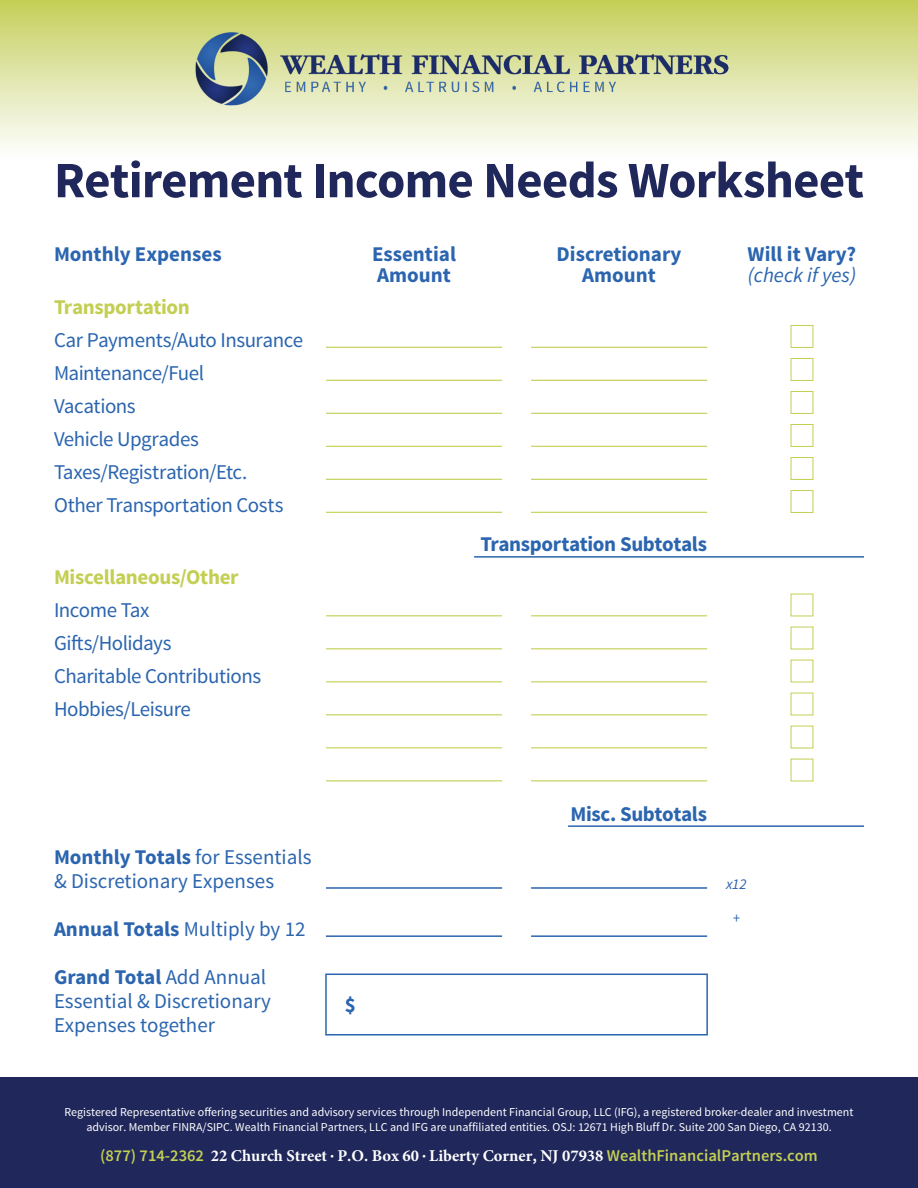
<style>
.page{position:relative;width:918px;height:1188px;background:#fff}
.page>*{position:absolute;margin:0;border:0;box-sizing:border-box;transform-origin:0 0}
.t1{font:700 51px "Source Sans Pro";letter-spacing:-.015em;color:#20275b}
.t2{font:21px "Source Sans Pro";letter-spacing:-.02em;color:#2b65af}
.t3{font:21px/24px "Source Sans Pro";color:#2b65af}
.t4{font:700 21px/21px "Source Sans Pro";color:#2b65af}
.t5{font:700 21px "Source Sans Pro";letter-spacing:-.02em;color:#2b65af}
.t6{font:700 21px "Source Sans Pro";letter-spacing:-.015em;color:#c3cf53}
.t7{font:italic 21px/21px "Source Sans Pro";color:#2b65af}
.t8{font:700 16.5px "Minion Pro";color:#fff}
.t9{font:italic 15px "Source Sans Pro";color:#2b65af}
.t10{font:12px/15px "Source Sans Pro";color:#fff;text-align:center}
.s1{font-weight:700}
.s2{font-weight:400}
.s3{font-weight:700;font-style:normal}
.s4{font-family:"Source Sans Pro";font-weight:600;color:#c3cf53}
.s5{font-family:"Source Sans Pro";font-weight:600;font-size:10.5px}
.s6{font-family:"Source Sans Pro";font-weight:600}
</style>
<div class="page">
<div style="left:0;top:1078px;width:918px;height:110px;background:#20275b"></div>
<div style="left:0;top:0;width:918px;height:162px;background:linear-gradient(to bottom,#c5cf5a,#fff)"></div>
<img style="left:195px;top:33px;width:73px;height:72px">
<img style="left:281px;top:52px;width:459px;height:42px">
<hr style="left:326px;top:512px;width:176px;height:1px;background:#c3cf53">
<hr style="left:326px;top:780px;width:176px;height:1px;background:#c3cf53">
<hr style="left:326px;top:887px;width:176px;height:2px;background:#2b65af">
<hr style="left:326px;top:935px;width:176px;height:2px;background:#2b65af">
<hr style="left:531px;top:512px;width:176px;height:1px;background:#c3cf53">
<hr style="left:531px;top:780px;width:176px;height:1px;background:#c3cf53">
<hr style="left:531px;top:887px;width:176px;height:2px;background:#2b65af">
<hr style="left:531px;top:935px;width:176px;height:2px;background:#2b65af">
<hr style="left:326px;top:413px;width:176px;height:1px;background:#c3cf53">
<hr style="left:326px;top:681px;width:176px;height:1px;background:#c3cf53">
<hr style="left:531px;top:413px;width:176px;height:1px;background:#c3cf53">
<hr style="left:531px;top:681px;width:176px;height:1px;background:#c3cf53">
<hr style="left:474px;top:556px;width:390px;height:2px;background:#2b65af">
<hr style="left:568px;top:825px;width:296px;height:2px;background:#2b65af">
<hr style="left:326px;top:347px;width:176px;height:1px;background:#c3cf53">
<hr style="left:326px;top:615px;width:176px;height:1px;background:#c3cf53">
<hr style="left:531px;top:347px;width:176px;height:1px;background:#c3cf53">
<hr style="left:531px;top:615px;width:176px;height:1px;background:#c3cf53">
<hr style="left:326px;top:446px;width:176px;height:1px;background:#c3cf53">
<hr style="left:326px;top:714px;width:176px;height:1px;background:#c3cf53">
<hr style="left:531px;top:446px;width:176px;height:1px;background:#c3cf53">
<hr style="left:531px;top:714px;width:176px;height:1px;background:#c3cf53">
<hr style="left:326px;top:380px;width:176px;height:1px;background:#c3cf53">
<hr style="left:326px;top:648px;width:176px;height:1px;background:#c3cf53">
<hr style="left:531px;top:380px;width:176px;height:1px;background:#c3cf53">
<hr style="left:531px;top:648px;width:176px;height:1px;background:#c3cf53">
<hr style="left:326px;top:479px;width:176px;height:1px;background:#c3cf53">
<hr style="left:326px;top:747px;width:176px;height:1px;background:#c3cf53">
<hr style="left:531px;top:479px;width:176px;height:1px;background:#c3cf53">
<hr style="left:531px;top:747px;width:176px;height:1px;background:#c3cf53">
<div style="left:791px;top:424px;width:22px;height:23px;border:1px solid #c3cf53"></div>
<div style="left:791px;top:358px;width:22px;height:23px;border:1px solid #c3cf53"></div>
<div style="left:791px;top:490px;width:22px;height:23px;border:1px solid #c3cf53"></div>
<div style="left:791px;top:325px;width:22px;height:23px;border:1px solid #c3cf53"></div>
<div style="left:791px;top:457px;width:22px;height:23px;border:1px solid #c3cf53"></div>
<div style="left:791px;top:391px;width:22px;height:23px;border:1px solid #c3cf53"></div>
<div style="left:325px;top:974px;width:383px;height:62px;border:2px solid #2b65af"></div>
<p class="t1" style="left:54px;top:148px;width:812px">Retirement Income Needs Worksheet</p>
<p class="t4" style="left:54px;top:245px;width:169px">Monthly Expenses</p>
<p class="t6" style="left:54px;top:294px;width:137px">Transportation</p>
<p class="t2" style="left:54px;top:327px;width:251px">Car Payments/Auto Insurance</p>
<p class="t2" style="left:54px;top:360px;width:152px">Maintenance/Fuel</p>
<p class="t2" style="left:54px;top:393px;width:83px">Vacations</p>
<p class="t2" style="left:54px;top:426px;width:147px">Vehicle Upgrades</p>
<p class="t2" style="left:54px;top:459px;width:195px">Taxes/Registration/Etc.</p>
<p class="t2" style="left:54px;top:492px;width:231px">Other Transportation Costs</p>
<p class="t6" style="left:54px;top:564px;width:186px">Miscellaneous/Other</p>
<p class="t2" style="left:54px;top:597px;width:97px">Income Tax</p>
<p class="t2" style="left:54px;top:630px;width:119px">Gifts/Holidays</p>
<p class="t2" style="left:54px;top:663px;width:209px">Charitable Contributions</p>
<p class="t2" style="left:54px;top:696px;width:139px">Hobbies/Leisure</p>
<p class="t3" style="left:54px;top:845px;width:259px"><span class="s1">Monthly Totals</span> for Essentials &amp; Discretionary Expenses</p>
<p class="t4" style="left:54px;top:919px;width:253px">Annual Totals <span class="s2">Multiply by 12</span></p>
<p class="t3" style="left:54px;top:965px;width:219px"><span class="s1">Grand Total</span> Add Annual<br>Essential &amp; Discretionary<br>Expenses together</p>
<p class="t4" style="left:372px;top:245px;width:86px">Essential<br>Amount</p>
<p class="t4" style="left:557px;top:245px;width:126px;text-align:center">Discretionary<br>Amount</p>
<p class="t7" style="left:748px;top:244px;width:110px"><span class="s3">Will it Vary? </span>(check if yes)</p>
<p class="t5" style="left:480px;top:531px;width:228px">Transportation Subtotals</p>
<p class="t4" style="left:345px;top:995px;width:13px">$</p>
<p class="t5" style="left:570px;top:801px;width:138px">Misc. Subtotals</p>
<p class="t9" style="left:726px;top:875px;width:22px">x12</p>
<p class="t9" style="left:733px;top:909px;width:9px">+</p>
<p class="t10" style="left:64px;top:1105px;width:791px">Registered Representative offering securities and advisory services through Independent Financial Group, LLC (IFG), a registered broker-dealer and investment advisor. Member FINRA/SIPC. Wealth Financial Partners, LLC and IFG are unaffiliated entities. OSJ: 12671 High Bluff Dr. Suite 200 San Diego, CA 92130.</p>
<p class="t8" style="left:100px;top:1144px;width:719px"><span class="s4">(877) 714-2362</span> 22 Church Street <span class="s5">•</span> P.O. Box 60 <span class="s5">•</span> Liberty Corner<span class="s6">,</span> NJ 07938 <span class="s4">WealthFinancialPartners.com</span></p>
</div>
